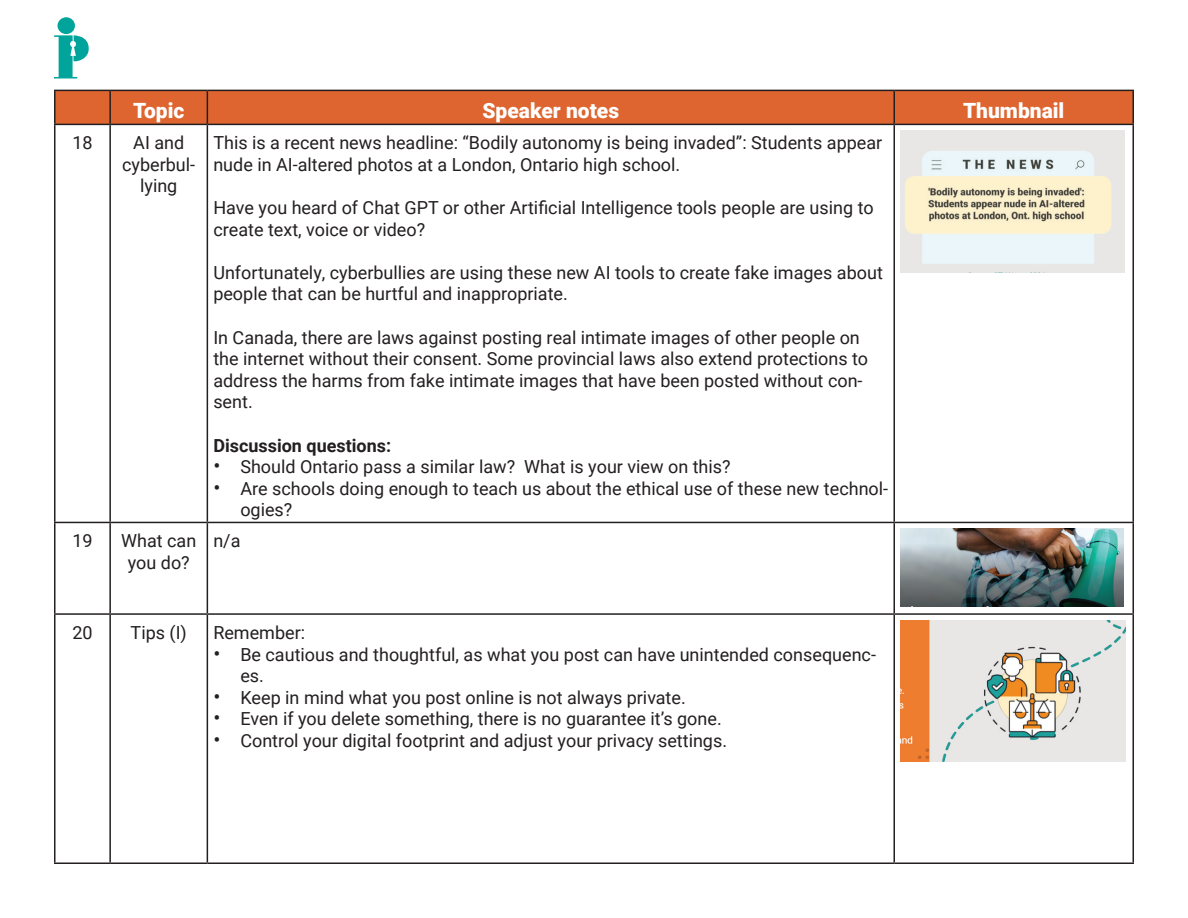
<style>
.page{position:relative;width:1188px;height:918px;background:#fff}
.page>*{position:absolute;margin:0;border:0;box-sizing:border-box;transform-origin:0 0}
.t1{font:900 21px "Roboto";color:#fff}
.t2{font:18px/21.6px "Roboto";color:#231f20}
.t3{font:700 18px "Roboto";color:#231f20}
.s1{font-size:21px}
</style>
<div class="page">
<svg style="left:54px;top:35px;width:35px;height:44px"></svg>
<div style="left:58px;top:17px;width:17px;height:17px;background:#00a49a;border-radius:50%"></div>
<div style="left:56px;top:91px;width:1076px;height:33px;background:#de652f"></div>
<hr style="left:54px;top:90px;width:56px;height:1px;background:#231f20">
<hr style="left:54px;top:91px;width:2px;height:33px;background:#231f20">
<hr style="left:110px;top:90px;width:97px;height:1px;background:#231f20">
<hr style="left:109px;top:91px;width:2px;height:33px;background:#231f20">
<hr style="left:207px;top:90px;width:687px;height:1px;background:#231f20">
<hr style="left:207px;top:91px;width:1px;height:33px;background:#231f20">
<hr style="left:894px;top:90px;width:240px;height:1px;background:#231f20">
<hr style="left:893px;top:91px;width:2px;height:33px;background:#231f20">
<hr style="left:1132px;top:91px;width:2px;height:33px;background:#231f20">
<hr style="left:54px;top:124px;width:56px;height:1px;background:#231f20">
<hr style="left:54px;top:125px;width:2px;height:397px;background:#231f20">
<hr style="left:110px;top:124px;width:97px;height:1px;background:#231f20">
<hr style="left:109px;top:125px;width:2px;height:397px;background:#231f20">
<hr style="left:207px;top:124px;width:687px;height:1px;background:#231f20">
<hr style="left:207px;top:125px;width:1px;height:397px;background:#231f20">
<hr style="left:894px;top:124px;width:240px;height:1px;background:#231f20">
<hr style="left:893px;top:125px;width:2px;height:397px;background:#231f20">
<hr style="left:1132px;top:125px;width:2px;height:397px;background:#231f20">
<hr style="left:54px;top:522px;width:56px;height:1px;background:#231f20">
<hr style="left:54px;top:523px;width:2px;height:90px;background:#231f20">
<hr style="left:110px;top:522px;width:97px;height:1px;background:#231f20">
<hr style="left:109px;top:523px;width:2px;height:90px;background:#231f20">
<hr style="left:207px;top:522px;width:687px;height:1px;background:#231f20">
<hr style="left:207px;top:523px;width:1px;height:90px;background:#231f20">
<hr style="left:894px;top:522px;width:240px;height:1px;background:#231f20">
<hr style="left:893px;top:523px;width:2px;height:90px;background:#231f20">
<hr style="left:1132px;top:523px;width:2px;height:90px;background:#231f20">
<hr style="left:54px;top:613px;width:56px;height:2px;background:#231f20">
<hr style="left:54px;top:615px;width:2px;height:247px;background:#231f20">
<hr style="left:110px;top:613px;width:97px;height:2px;background:#231f20">
<hr style="left:109px;top:615px;width:2px;height:247px;background:#231f20">
<hr style="left:207px;top:613px;width:687px;height:2px;background:#231f20">
<hr style="left:207px;top:615px;width:1px;height:247px;background:#231f20">
<hr style="left:894px;top:613px;width:240px;height:2px;background:#231f20">
<hr style="left:893px;top:615px;width:2px;height:247px;background:#231f20">
<hr style="left:1132px;top:615px;width:2px;height:247px;background:#231f20">
<hr style="left:54px;top:862px;width:56px;height:2px;background:#231f20">
<hr style="left:110px;top:862px;width:97px;height:2px;background:#231f20">
<hr style="left:207px;top:862px;width:687px;height:2px;background:#231f20">
<hr style="left:894px;top:862px;width:240px;height:2px;background:#231f20">
<img style="left:900px;top:130px;width:225px;height:142px">
<img style="left:900px;top:528px;width:223px;height:78px">
<img style="left:900px;top:620px;width:225px;height:142px">
<p class="t1" style="left:133px;top:96px;width:53px">Topic</p>
<p class="t1" style="left:482px;top:96px;width:138px">Speaker notes</p>
<p class="t1" style="left:963px;top:96px;width:103px">Thumbnail</p>
<p class="t2" style="left:72px;top:131px;width:22px">18</p>
<p class="t2" style="left:122px;top:131px;width:75px;text-align:center">AI and cyberbul&shy;lying</p>
<p class="t2" style="left:213px;top:131px;width:670px">This is a recent news headline: “Bodily autonomy is being invaded”: Students appear nude in AI-altered photos at a London, Ontario high school.</p>
<p class="t2" style="left:213px;top:196px;width:662px">Have you heard of Chat GPT or other Artificial Intelligence tools people are using to create text, voice or video?</p>
<p class="t2" style="left:213px;top:261px;width:671px">Unfortunately, cyberbullies are using these new AI tools to create fake images about people that can be hurtful and inappropriate.</p>
<p class="t2" style="left:213px;top:326px;width:656px">In Canada, there are laws against posting real intimate images of other people on the internet without their consent. Some provincial laws also extend protections to address the harms from fake intimate images that have been posted without con&shy;sent.</p>
<p class="t3" style="left:213px;top:433px;width:179px">Discussion questions:</p>
<p class="t2" style="left:213px;top:455px;width:519px"><span class="s1">•</span> Should Ontario pass a similar law? What is your view on this?</p>
<p class="t2" style="left:240px;top:477px;width:649px;text-indent:-27px"><span class="s1">•</span> Are schools doing enough to teach us about the ethical use of these new technol&shy;ogies?</p>
<p class="t2" style="left:72px;top:529px;width:22px">19</p>
<p class="t2" style="left:121px;top:529px;width:77px;text-align:center">What can you do?</p>
<p class="t2" style="left:213px;top:529px;width:29px">n/a</p>
<p class="t2" style="left:72px;top:621px;width:22px">20</p>
<p class="t2" style="left:131px;top:621px;width:58px">Tips (I)</p>
<p class="t2" style="left:213px;top:621px;width:93px">Remember:</p>
<p class="t2" style="left:240px;top:643px;width:637px;text-indent:-27px"><span class="s1">•</span> Be cautious and thoughtful, as what you post can have unintended consequenc&shy;es.</p>
<p class="t2" style="left:213px;top:686px;width:474px"><span class="s1">•</span> Keep in mind what you post online is not always private.</p>
<p class="t2" style="left:213px;top:707px;width:510px"><span class="s1">•</span> Even if you delete something, there is no guarantee it’s gone.</p>
<p class="t2" style="left:213px;top:729px;width:515px"><span class="s1">•</span> Control your digital footprint and adjust your privacy settings.</p>
</div>
